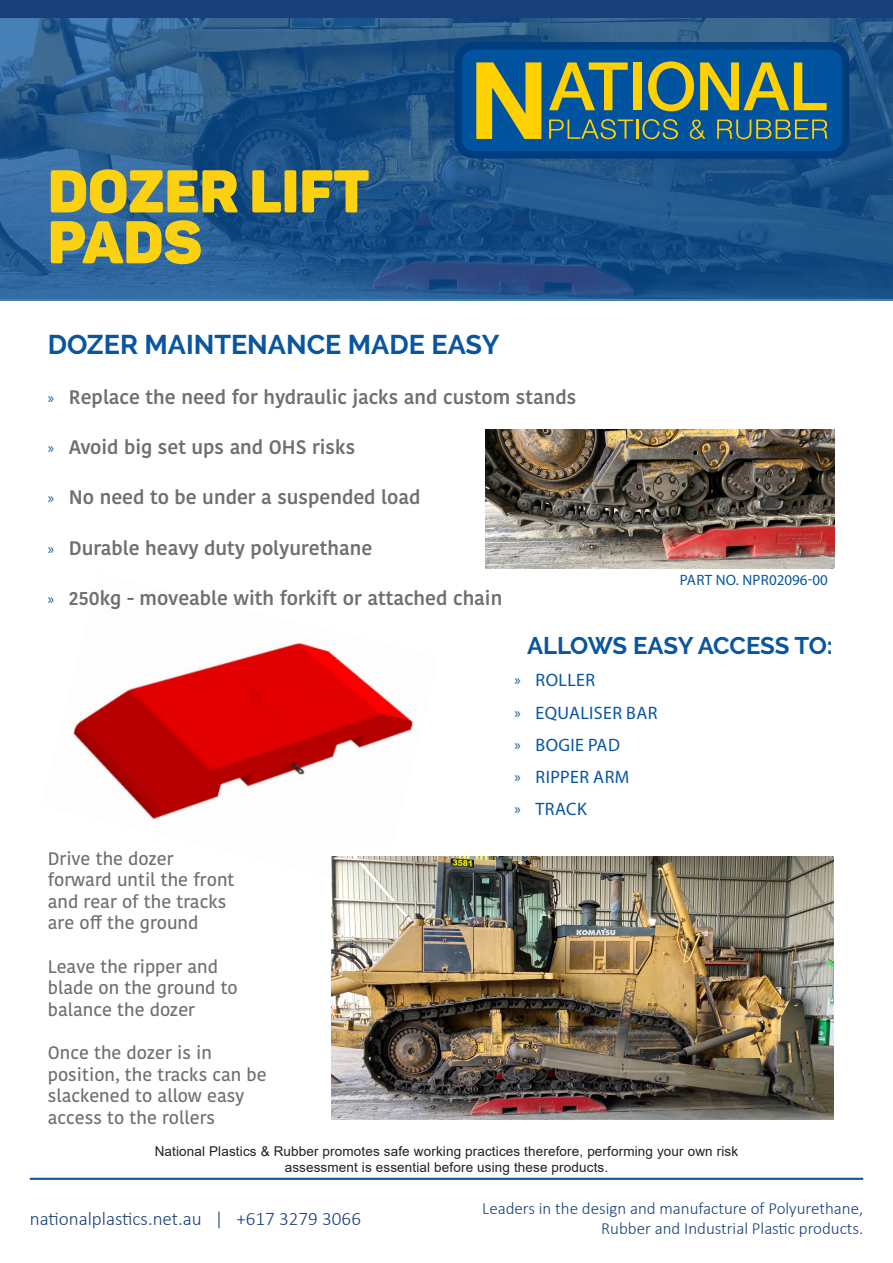
<style>
.page{position:relative;width:893px;height:1263px;background:#fff}
.page>*{position:absolute;margin:0;border:0;box-sizing:border-box;transform-origin:0 0}
.t1{font:59.4px "Panton Black Caps";color:#fcd111}
.t2{font:700 27px "Raleway";color:#0a55a0}
.Section_Headings{font:700 24px "Raleway";letter-spacing:-.015em;color:#0a55a0}
.t3{font:600 19.5px "Kohinoor Devanagari";color:#6d6f72}
.t4{font:300 19.05px "Calibri";color:#19407b}
.t5{font:500 18px/21.6px "Kohinoor Devanagari";color:#6d6f72}
.t6{font:18px "Myriad Pro";letter-spacing:.02em;color:#0a55a0}
.t7{font:300 16.95px/20.4px "Calibri";color:#19407b;text-align:right}
.t8{font:15px "Myriad Pro";letter-spacing:.005em;color:#0a55a0}
.Body{font:13.5px/16.2px "Arial";letter-spacing:.01em;color:#231f20;text-align:center}
.s1{font-family:"Myriad Pro";font-weight:400;font-size:15px;color:#0a55a0}
.s2{font-size:15px}
</style>
<div class="page">
<svg style="left:0;top:18px;width:893px;height:283px;background:#24588c"></svg>
<div style="left:0;top:0;width:893px;height:18px;background:#19407b"></div>
<hr style="left:30px;top:1178px;width:833px;height:2px;background:#0a55a0">
<svg style="left:454px;top:42px;width:395px;height:117px;background:#014c92"></svg>
<svg style="left:549px;top:119px;width:84px;height:20px;background:#396f7a"></svg>
<hr style="left:636px;top:119px;width:2px;height:20px;background:#ffd100">
<svg style="left:642px;top:119px;width:36px;height:20px"></svg>
<svg style="left:690px;top:119px;width:16px;height:20px"></svg>
<svg style="left:717px;top:119px;width:111px;height:20px;background:#457572"></svg>
<svg style="left:549px;top:62px;width:79px;height:48px;background:#638460"></svg>
<div style="left:633px;top:62px;width:9px;height:48px;background:#ffd100"></div>
<svg style="left:648px;top:61px;width:46px;height:50px;background:#6c885a"></svg>
<svg style="left:700px;top:62px;width:127px;height:48px;background:#68865d"></svg>
<svg style="left:476px;top:62px;width:65px;height:77px;background:#a7a536"></svg>
<img style="left:73px;top:642px;width:366px;height:215px">
<img style="left:331px;top:857px;width:502px;height:262px">
<img style="left:485px;top:429px;width:349px;height:140px">
<p class="t1" style="left:48px;top:153px;width:323px">DOZER LIFT</p>
<p class="t1" style="left:48px;top:204px;width:156px">PADS</p>
<p class="t2" style="left:48px;top:329px;width:453px">DOZER MAINTENANCE MADE EASY</p>
<p class="t3" style="left:48px;top:386px;width:530px"><span class="s1">»</span> Replace the need for hydraulic jacks and custom stands</p>
<p class="t3" style="left:48px;top:436px;width:309px"><span class="s1">»</span> Avoid big set ups and OHS risks</p>
<p class="t3" style="left:48px;top:486px;width:374px"><span class="s1">»</span> No need to be under a suspended load</p>
<p class="t3" style="left:48px;top:537px;width:326px"><span class="s1">»</span> Durable heavy duty polyurethane</p>
<p class="t3" style="left:48px;top:587px;width:456px"><span class="s1">»</span> 250kg - moveable with forkift or attached chain</p>
<p class="Section_Headings" style="left:527px;top:632px;width:307px">ALLOWS EASY ACCESS TO:</p>
<p class="t6" style="left:514px;top:669px;width:82px"><span class="s2">»</span> ROLLER</p>
<p class="t6" style="left:514px;top:701px;width:144px"><span class="s2">»</span> EQUALISER BAR</p>
<p class="t6" style="left:514px;top:734px;width:107px"><span class="s2">»</span> BOGIE PAD</p>
<p class="t6" style="left:514px;top:766px;width:116px"><span class="s2">»</span> RIPPER ARM</p>
<p class="t6" style="left:514px;top:798px;width:74px"><span class="s2">»</span> TRACK</p>
<p class="t5" style="left:48px;top:847px;width:127px">Drive the dozer</p>
<p class="t5" style="left:48px;top:869px;width:188px">forward until the front</p>
<p class="t5" style="left:48px;top:891px;width:180px">and rear of the tracks</p>
<p class="t5" style="left:48px;top:912px;width:152px">are off the ground</p>
<p class="t5" style="left:48px;top:955px;width:172px">Leave the ripper and</p>
<p class="t5" style="left:48px;top:977px;width:192px">blade on the ground to</p>
<p class="t5" style="left:48px;top:999px;width:149px">balance the dozer</p>
<p class="t5" style="left:48px;top:1042px;width:166px">Once the dozer is in</p>
<p class="t5" style="left:48px;top:1063px;width:220px">position, the tracks can be slackened to allow easy</p>
<p class="t5" style="left:48px;top:1107px;width:169px">access to the rollers</p>
<p class="t8" style="left:680px;top:571px;width:149px">PART NO. NPR02096-00</p>
<p class="Body" style="left:155px;top:1143px;width:585px">National Plastics &amp; Rubber promotes safe working practices therefore, performing your own risk assessment is essential before using these products.</p>
<p class="t4" style="left:30px;top:1207px;width:333px">nationalplastics.net.au | +617 3279 3066</p>
<p class="t7" style="left:482px;top:1198px;width:382px">Leaders in the design and manufacture of Polyurethane,<br>Rubber and Industrial Plastic products.</p>
</div>
